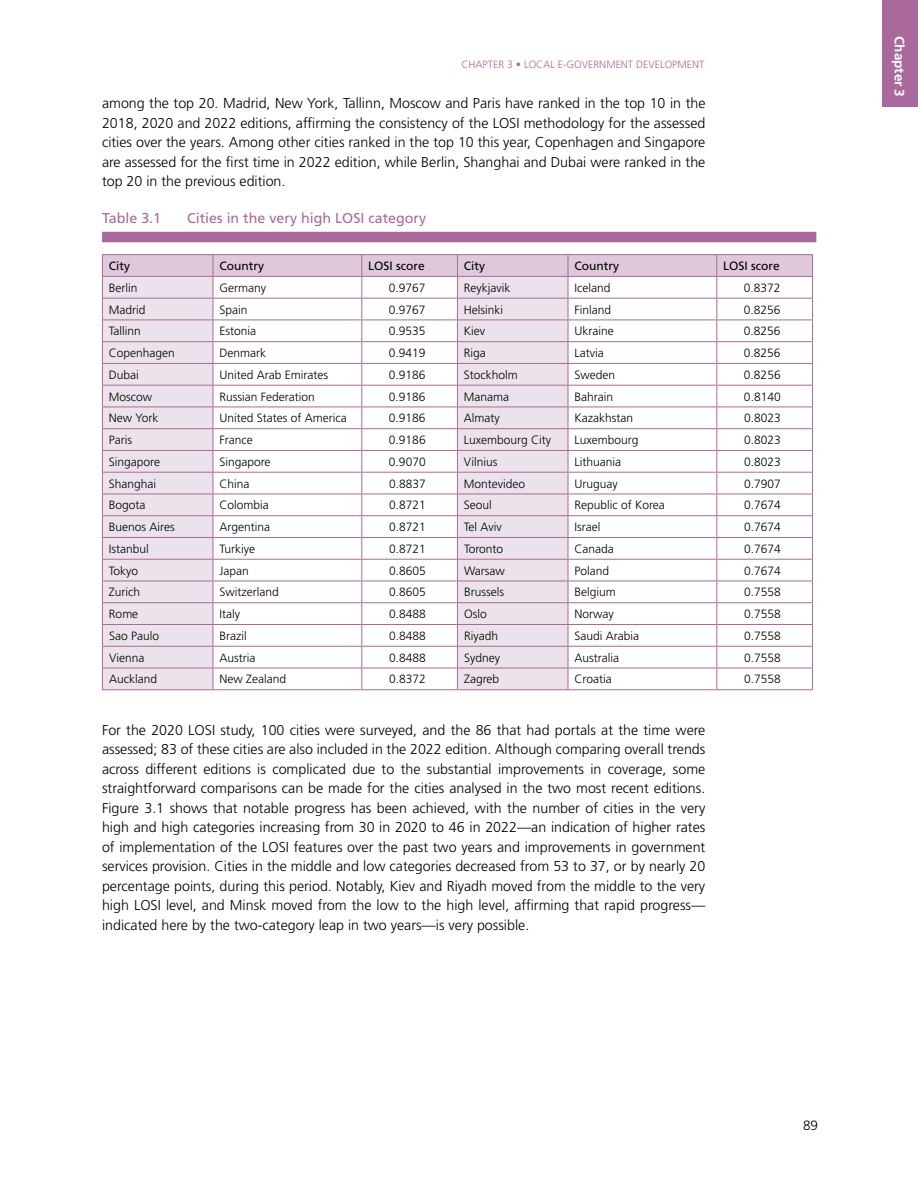
<style>
.page{position:relative;width:918px;height:1188px;background:#fff}
.page>*{position:absolute;margin:0;border:0;box-sizing:border-box;transform-origin:0 0}
.t1{font:300 14.25px/19.5px "Frutiger LT Std";color:#000;text-align:justify}
.t2{font:14.25px "Frutiger LT Std";color:#aa699c}
.t3{font:700 13.5px "Frutiger LT Std";color:#fff}
.t4{font:300 13.5px "Frutiger LT Std";color:#000}
.t5{font:300 12px "Frutiger LT Std";color:#000}
.t6{font:12px "Frutiger LT Std";color:#000}
.t7{font:300 10.5px "Frutiger LT Std";color:#aa699c}
</style>
<div class="page">
<div style="left:882px;top:0;width:36px;height:106px;background:#aa699c"></div>
<div style="left:102px;top:232px;width:714px;height:10px;background:#aa699c"></div>
<hr style="left:102px;top:254px;width:111px;height:1px;background:#aa699c">
<hr style="left:213px;top:254px;width:149px;height:1px;background:#aa699c">
<hr style="left:362px;top:254px;width:95px;height:1px;background:#aa699c">
<hr style="left:457px;top:254px;width:111px;height:1px;background:#aa699c">
<hr style="left:568px;top:254px;width:149px;height:1px;background:#aa699c">
<hr style="left:717px;top:254px;width:96px;height:1px;background:#aa699c">
<svg style="left:102px;top:255px;width:711px;height:434px"></svg>
<hr style="left:102px;top:689px;width:111px;height:1px;background:#aa699c">
<hr style="left:213px;top:689px;width:149px;height:1px;background:#aa699c">
<hr style="left:362px;top:689px;width:95px;height:1px;background:#aa699c">
<hr style="left:457px;top:689px;width:111px;height:1px;background:#aa699c">
<hr style="left:568px;top:689px;width:149px;height:1px;background:#aa699c">
<hr style="left:717px;top:689px;width:96px;height:1px;background:#aa699c">
<p class="t7" style="left:462px;top:59px;width:244px">Chapter 3 • Local E-Government Development</p>
<p class="t1" style="left:102px;top:94px;width:605px">among the top 20. Madrid, New York, Tallinn, Moscow and Paris have ranked in the top 10 in the 2018, 2020 and 2022 editions, affirming the consistency of the LOSI methodology for the assessed cities over the years. Among other cities ranked in the top 10 this year, Copenhagen and Singapore are assessed for the first time in 2022 edition, while Berlin, Shanghai and Dubai were ranked in the top 20 in the previous edition.</p>
<p class="t2" style="left:102px;top:210px;width:61px">Table 3.1</p>
<p class="t2" style="left:187px;top:210px;width:241px">Cities in the very high LOSI category</p>
<p class="t6" style="left:109px;top:259px;width:23px">City</p>
<p class="t6" style="left:219px;top:259px;width:46px">Country</p>
<p class="t6" style="left:368px;top:259px;width:58px">LOSI score</p>
<p class="t6" style="left:464px;top:259px;width:23px">City</p>
<p class="t6" style="left:574px;top:259px;width:46px">Country</p>
<p class="t6" style="left:723px;top:259px;width:58px">LOSI score</p>
<p class="t5" style="left:109px;top:281px;width:30px">Berlin</p>
<p class="t5" style="left:219px;top:281px;width:48px">Germany</p>
<p class="t5" style="left:389px;top:281px;width:38px">0.9767</p>
<p class="t5" style="left:464px;top:281px;width:48px">Reykjavik</p>
<p class="t5" style="left:574px;top:281px;width:37px">Iceland</p>
<p class="t5" style="left:744px;top:281px;width:38px">0.8372</p>
<p class="t5" style="left:109px;top:303px;width:38px">Madrid</p>
<p class="t5" style="left:219px;top:303px;width:30px">Spain</p>
<p class="t5" style="left:389px;top:303px;width:38px">0.9767</p>
<p class="t5" style="left:464px;top:303px;width:41px">Helsinki</p>
<p class="t5" style="left:574px;top:303px;width:38px">Finland</p>
<p class="t5" style="left:744px;top:303px;width:38px">0.8256</p>
<p class="t5" style="left:109px;top:324px;width:34px">Tallinn</p>
<p class="t5" style="left:219px;top:324px;width:38px">Estonia</p>
<p class="t5" style="left:389px;top:324px;width:38px">0.9535</p>
<p class="t5" style="left:464px;top:324px;width:23px">Kiev</p>
<p class="t5" style="left:574px;top:324px;width:41px">Ukraine</p>
<p class="t5" style="left:744px;top:324px;width:38px">0.8256</p>
<p class="t5" style="left:109px;top:346px;width:68px">Copenhagen</p>
<p class="t5" style="left:219px;top:346px;width:48px">Denmark</p>
<p class="t5" style="left:389px;top:346px;width:38px">0.9419</p>
<p class="t5" style="left:464px;top:346px;width:24px">Riga</p>
<p class="t5" style="left:574px;top:346px;width:31px">Latvia</p>
<p class="t5" style="left:744px;top:346px;width:38px">0.8256</p>
<p class="t5" style="left:109px;top:368px;width:32px">Dubai</p>
<p class="t5" style="left:219px;top:368px;width:110px">United Arab Emirates</p>
<p class="t5" style="left:389px;top:368px;width:38px">0.9186</p>
<p class="t5" style="left:464px;top:368px;width:55px">Stockholm</p>
<p class="t5" style="left:574px;top:368px;width:42px">Sweden</p>
<p class="t5" style="left:744px;top:368px;width:38px">0.8256</p>
<p class="t5" style="left:109px;top:390px;width:45px">Moscow</p>
<p class="t5" style="left:219px;top:390px;width:97px">Russian Federation</p>
<p class="t5" style="left:389px;top:390px;width:38px">0.9186</p>
<p class="t5" style="left:464px;top:390px;width:47px">Manama</p>
<p class="t5" style="left:574px;top:390px;width:40px">Bahrain</p>
<p class="t5" style="left:744px;top:390px;width:38px">0.8140</p>
<p class="t5" style="left:109px;top:411px;width:51px">New York</p>
<p class="t5" style="left:219px;top:411px;width:129px">United States of America</p>
<p class="t5" style="left:389px;top:411px;width:38px">0.9186</p>
<p class="t5" style="left:464px;top:411px;width:37px">Almaty</p>
<p class="t5" style="left:574px;top:411px;width:60px">Kazakhstan</p>
<p class="t5" style="left:744px;top:411px;width:38px">0.8023</p>
<p class="t5" style="left:109px;top:433px;width:25px">Paris</p>
<p class="t5" style="left:219px;top:433px;width:35px">France</p>
<p class="t5" style="left:389px;top:433px;width:38px">0.9186</p>
<p class="t5" style="left:464px;top:433px;width:89px">Luxembourg City</p>
<p class="t5" style="left:574px;top:433px;width:66px">Luxembourg</p>
<p class="t5" style="left:744px;top:433px;width:38px">0.8023</p>
<p class="t5" style="left:109px;top:455px;width:53px">Singapore</p>
<p class="t5" style="left:219px;top:455px;width:53px">Singapore</p>
<p class="t5" style="left:389px;top:455px;width:38px">0.9070</p>
<p class="t5" style="left:464px;top:455px;width:35px">Vilnius</p>
<p class="t5" style="left:575px;top:455px;width:48px">Lithuania</p>
<p class="t5" style="left:744px;top:455px;width:38px">0.8023</p>
<p class="t5" style="left:109px;top:477px;width:49px">Shanghai</p>
<p class="t5" style="left:219px;top:477px;width:32px">China</p>
<p class="t5" style="left:389px;top:477px;width:38px">0.8837</p>
<p class="t5" style="left:464px;top:477px;width:63px">Montevideo</p>
<p class="t5" style="left:575px;top:477px;width:45px">Uruguay</p>
<p class="t5" style="left:744px;top:477px;width:38px">0.7907</p>
<p class="t5" style="left:109px;top:498px;width:38px">Bogota</p>
<p class="t5" style="left:219px;top:498px;width:51px">Colombia</p>
<p class="t5" style="left:389px;top:498px;width:38px">0.8721</p>
<p class="t5" style="left:464px;top:498px;width:30px">Seoul</p>
<p class="t5" style="left:575px;top:498px;width:92px">Republic of Korea</p>
<p class="t5" style="left:744px;top:498px;width:38px">0.7674</p>
<p class="t5" style="left:109px;top:520px;width:67px">Buenos Aires</p>
<p class="t5" style="left:220px;top:520px;width:52px">Argentina</p>
<p class="t5" style="left:389px;top:520px;width:38px">0.8721</p>
<p class="t5" style="left:464px;top:520px;width:39px">Tel Aviv</p>
<p class="t5" style="left:575px;top:520px;width:27px">Israel</p>
<p class="t5" style="left:744px;top:520px;width:38px">0.7674</p>
<p class="t5" style="left:109px;top:542px;width:42px">Istanbul</p>
<p class="t5" style="left:220px;top:542px;width:37px">Turkiye</p>
<p class="t5" style="left:389px;top:542px;width:38px">0.8721</p>
<p class="t5" style="left:464px;top:542px;width:41px">Toronto</p>
<p class="t5" style="left:575px;top:542px;width:41px">Canada</p>
<p class="t5" style="left:744px;top:542px;width:38px">0.7674</p>
<p class="t5" style="left:109px;top:564px;width:31px">Tokyo</p>
<p class="t5" style="left:220px;top:564px;width:31px">Japan</p>
<p class="t5" style="left:389px;top:564px;width:38px">0.8605</p>
<p class="t5" style="left:464px;top:564px;width:42px">Warsaw</p>
<p class="t5" style="left:575px;top:564px;width:36px">Poland</p>
<p class="t5" style="left:744px;top:564px;width:38px">0.7674</p>
<p class="t5" style="left:109px;top:585px;width:33px">Zurich</p>
<p class="t5" style="left:220px;top:585px;width:61px">Switzerland</p>
<p class="t5" style="left:389px;top:585px;width:38px">0.8605</p>
<p class="t5" style="left:464px;top:585px;width:42px">Brussels</p>
<p class="t5" style="left:575px;top:585px;width:43px">Belgium</p>
<p class="t5" style="left:744px;top:585px;width:38px">0.7558</p>
<p class="t5" style="left:109px;top:607px;width:31px">Rome</p>
<p class="t5" style="left:220px;top:607px;width:22px">Italy</p>
<p class="t5" style="left:389px;top:607px;width:38px">0.8488</p>
<p class="t5" style="left:464px;top:607px;width:24px">Oslo</p>
<p class="t5" style="left:575px;top:607px;width:41px">Norway</p>
<p class="t5" style="left:744px;top:607px;width:38px">0.7558</p>
<p class="t5" style="left:109px;top:629px;width:52px">Sao Paulo</p>
<p class="t5" style="left:220px;top:629px;width:29px">Brazil</p>
<p class="t5" style="left:389px;top:629px;width:38px">0.8488</p>
<p class="t5" style="left:464px;top:629px;width:36px">Riyadh</p>
<p class="t5" style="left:575px;top:629px;width:66px">Saudi Arabia</p>
<p class="t5" style="left:744px;top:629px;width:38px">0.7558</p>
<p class="t5" style="left:109px;top:651px;width:37px">Vienna</p>
<p class="t5" style="left:220px;top:651px;width:37px">Austria</p>
<p class="t5" style="left:389px;top:651px;width:38px">0.8488</p>
<p class="t5" style="left:464px;top:651px;width:37px">Sydney</p>
<p class="t5" style="left:575px;top:651px;width:46px">Australia</p>
<p class="t5" style="left:744px;top:651px;width:38px">0.7558</p>
<p class="t5" style="left:109px;top:672px;width:50px">Auckland</p>
<p class="t5" style="left:220px;top:672px;width:68px">New Zealand</p>
<p class="t5" style="left:389px;top:672px;width:38px">0.8372</p>
<p class="t5" style="left:464px;top:672px;width:37px">Zagreb</p>
<p class="t5" style="left:575px;top:672px;width:39px">Croatia</p>
<p class="t5" style="left:744px;top:672px;width:38px">0.7558</p>
<p class="t1" style="left:102px;top:720px;width:605px">For the 2020 LOSI study, 100 cities were surveyed, and the 86 that had portals at the time were assessed; 83 of these cities are also included in the 2022 edition. Although comparing overall trends across different editions is complicated due to the substantial improvements in coverage, some straightforward comparisons can be made for the cities analysed in the two most recent editions.<br>Figure 3.1 shows that notable progress has been achieved, with the number of cities in the very high and high categories increasing from 30 in 2020 to 46 in 2022—an indication of higher rates of implementation of the LOSI features over the past two years and improvements in government services provision. Cities in the middle and low categories decreased from 53 to 37, or by nearly 20 percentage points, during this period. Notably, Kiev and Riyadh moved from the middle to the very high LOSI level, and Minsk moved from the low to the high level, affirming that rapid progress— indicated here by the two-category leap in two years—is very possible.</p>
<p class="t3" style="left:907px;top:36px;width:62px;rotate:90deg">Chapter 3</p>
<p class="t4" style="left:803px;top:1118px;width:17px">89</p>
</div>
